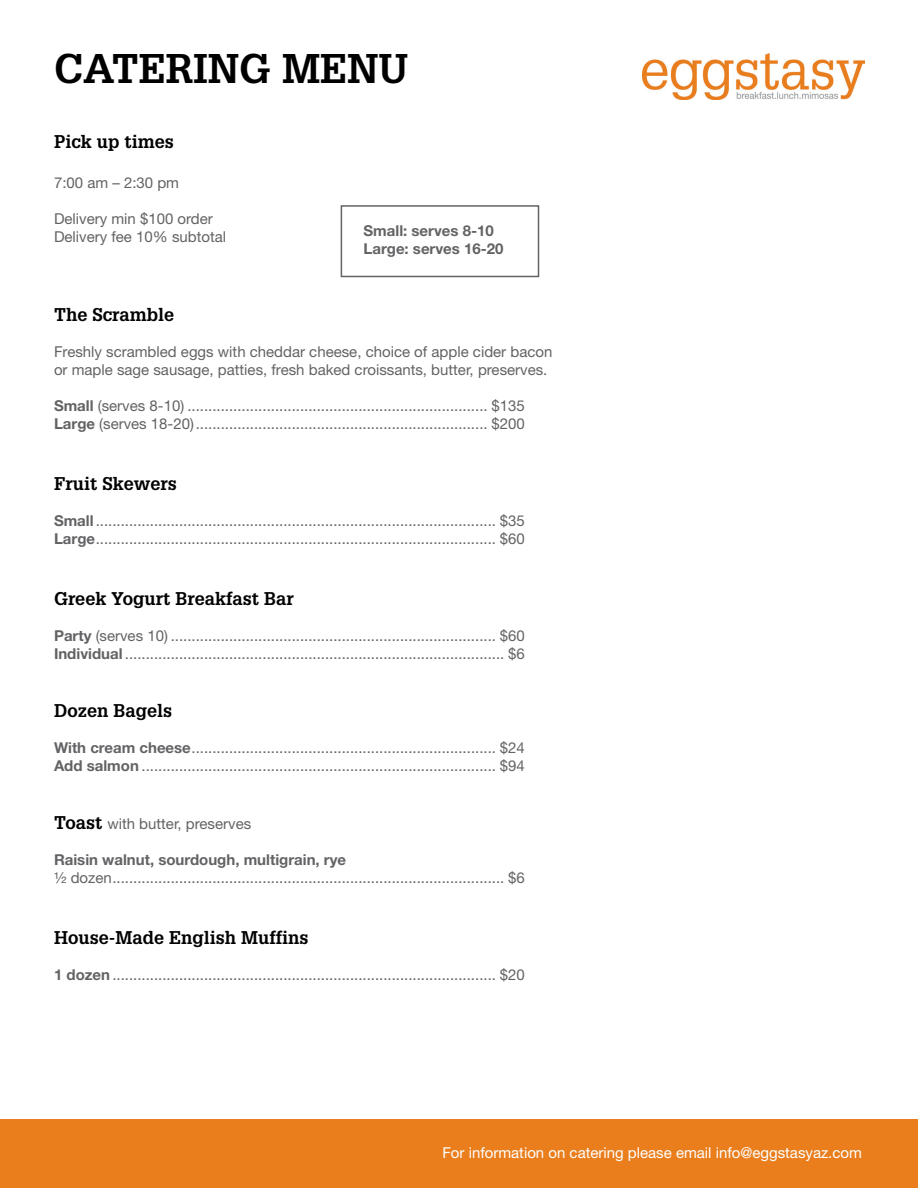
<style>
.page{position:relative;width:918px;height:1188px;background:#fff}
.page>*{position:absolute;margin:0;border:0;box-sizing:border-box;transform-origin:0 0}
.t1{font:700 40.5px "Glypha";color:#000}
.t2{font:700 18px "Glypha";color:#000}
.t3{font:15px/18px "Helvetica Neue";color:#636366}
.t4{font:700 15px "Helvetica Neue";color:#636366}
.t5{font:15px "Helvetica Neue";color:#fff}
.s1{font-weight:700}
.s2{font-family:"Glypha";font-weight:700;font-size:18px;color:#000}
</style>
<div class="page">
<img style="left:643px;top:54px;width:221px;height:45px">
<div style="left:0;top:1119px;width:918px;height:69px;background:#ea7e1d"></div>
<div style="left:341px;top:205px;width:198px;height:72px;border:2px solid #636366"></div>
<p class="t1" style="left:54px;top:43px;width:356px">CATERING MENU</p>
<p class="t2" style="left:54px;top:130px;width:121px">Pick up times</p>
<p class="t3" style="left:54px;top:173px;width:127px">7:00 am – 2:30 pm</p>
<p class="t3" style="left:54px;top:209px;width:160px">Delivery min $100 order</p>
<p class="t3" style="left:54px;top:227px;width:174px">Delivery fee 10% subtotal</p>
<p class="t4" style="left:364px;top:222px;width:132px">Small: serves 8-10</p>
<p class="t4" style="left:364px;top:240px;width:142px">Large: serves 16-20</p>
<p class="t2" style="left:54px;top:303px;width:122px">The Scramble</p>
<p class="t3" style="left:54px;top:343px;width:500px">Freshly scrambled eggs with cheddar cheese, choice of apple cider bacon or maple sage sausage, patties, fresh baked croissants, butter, preserves.</p>
<p class="t3" style="left:54px;top:397px;width:472px"><span class="s1">Small</span> (serves 8-10) ........................................................................ $135</p>
<p class="t3" style="left:54px;top:415px;width:472px"><span class="s1">Large</span> (serves 18-20)...................................................................... $200</p>
<p class="t2" style="left:54px;top:472px;width:124px">Fruit Skewers</p>
<p class="t3" style="left:54px;top:512px;width:472px"><span class="s1">Small</span>................................................................................................ $35</p>
<p class="t3" style="left:54px;top:530px;width:472px"><span class="s1">Large</span>................................................................................................ $60</p>
<p class="t2" style="left:54px;top:588px;width:241px">Greek Yogurt Breakfast Bar</p>
<p class="t3" style="left:54px;top:627px;width:472px"><span class="s1">Party</span> (serves 10) .............................................................................. $60</p>
<p class="t3" style="left:54px;top:645px;width:472px"><span class="s1">Individual</span> ........................................................................................... $6</p>
<p class="t2" style="left:54px;top:699px;width:120px">Dozen Bagels</p>
<p class="t3" style="left:54px;top:739px;width:472px"><span class="s1">With cream cheese</span>......................................................................... $24</p>
<p class="t3" style="left:54px;top:757px;width:472px"><span class="s1">Add salmon</span> ..................................................................................... $94</p>
<p class="t3" style="left:54px;top:814px;width:199px"><span class="s2">Toast</span> with butter, preserves</p>
<p class="t4" style="left:54px;top:850px;width:294px">Raisin walnut, sourdough, multigrain, rye</p>
<p class="t3" style="left:54px;top:868px;width:472px">½ dozen.............................................................................................. $6</p>
<p class="t2" style="left:54px;top:926px;width:256px">House-Made English Muffins</p>
<p class="t3" style="left:54px;top:965px;width:472px"><span class="s1">1 dozen</span> ............................................................................................ $20</p>
<p class="t5" style="left:442px;top:1144px;width:421px">For information on catering please email info@eggstasyaz.com</p>
</div>
